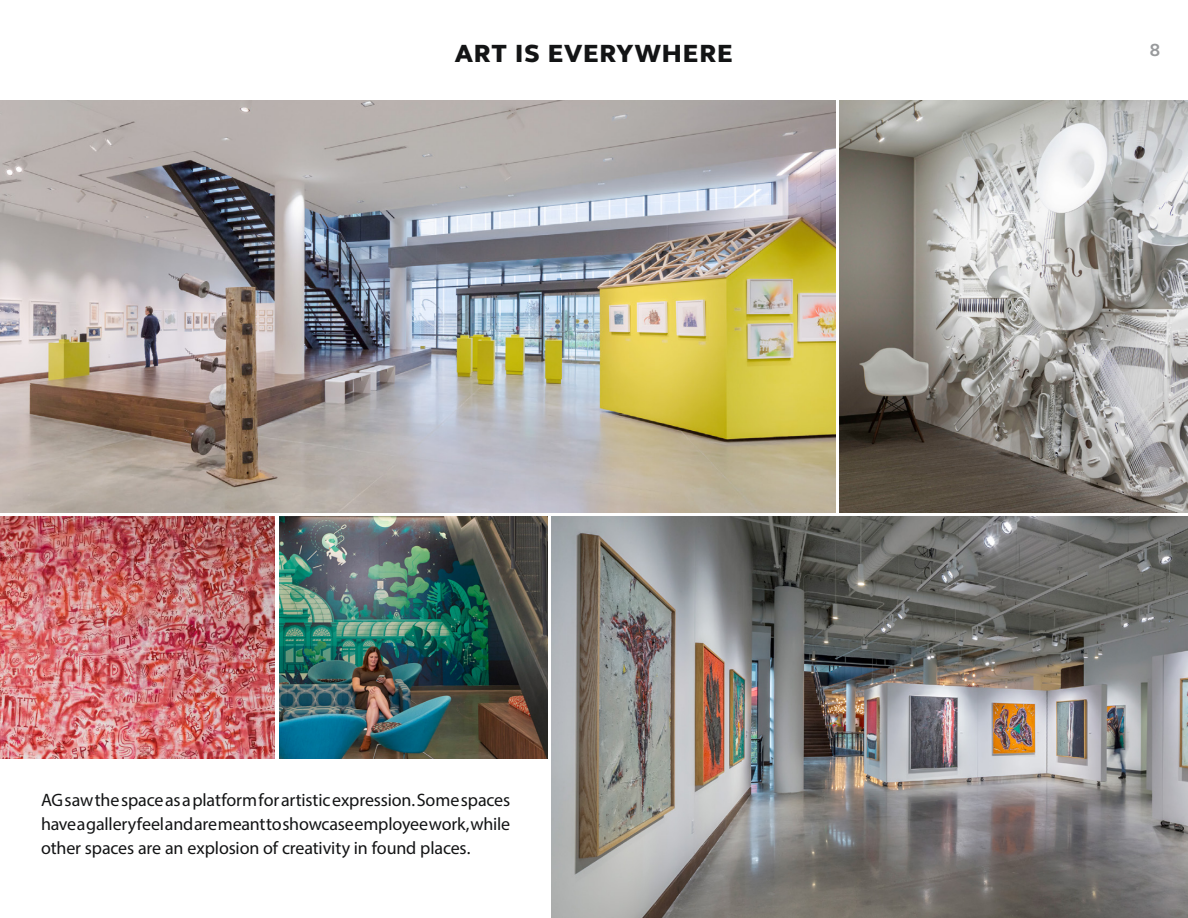
<style>
.page{position:relative;width:1188px;height:918px;background:#fff}
.page>*{position:absolute;margin:0;border:0;box-sizing:border-box;transform-origin:0 0}
.t1{font:800 25.5px "FS Elliot Pro";letter-spacing:.035em;color:#131415}
.t2{font:18px/24px "Myriad Pro";letter-spacing:-.01em;color:#131415;text-align:justify}
.t3{font:700 18px "FS Elliot Pro";color:#989a9c}
</style>
<div class="page">
<img style="left:840px;top:100px;width:348px;height:413px">
<img style="left:551px;top:516px;width:637px;height:402px">
<img style="left:0;top:100px;width:835px;height:413px">
<img style="left:0;top:516px;width:274px;height:242px">
<img style="left:279px;top:516px;width:268px;height:242px">
<h1 class="t1" style="left:455px;top:36px;width:279px">ART IS EVERYWHERE</h1>
<p class="t2" style="left:41px;top:787px;width:471px">AG saw the space as a platform for artistic expression. Some spaces have a gallery feel and are meant to showcase employee work, while other spaces are an explosion of creativity in found places.</p>
<p class="t3" style="left:1150px;top:38px;width:12px">8</p>
</div>
